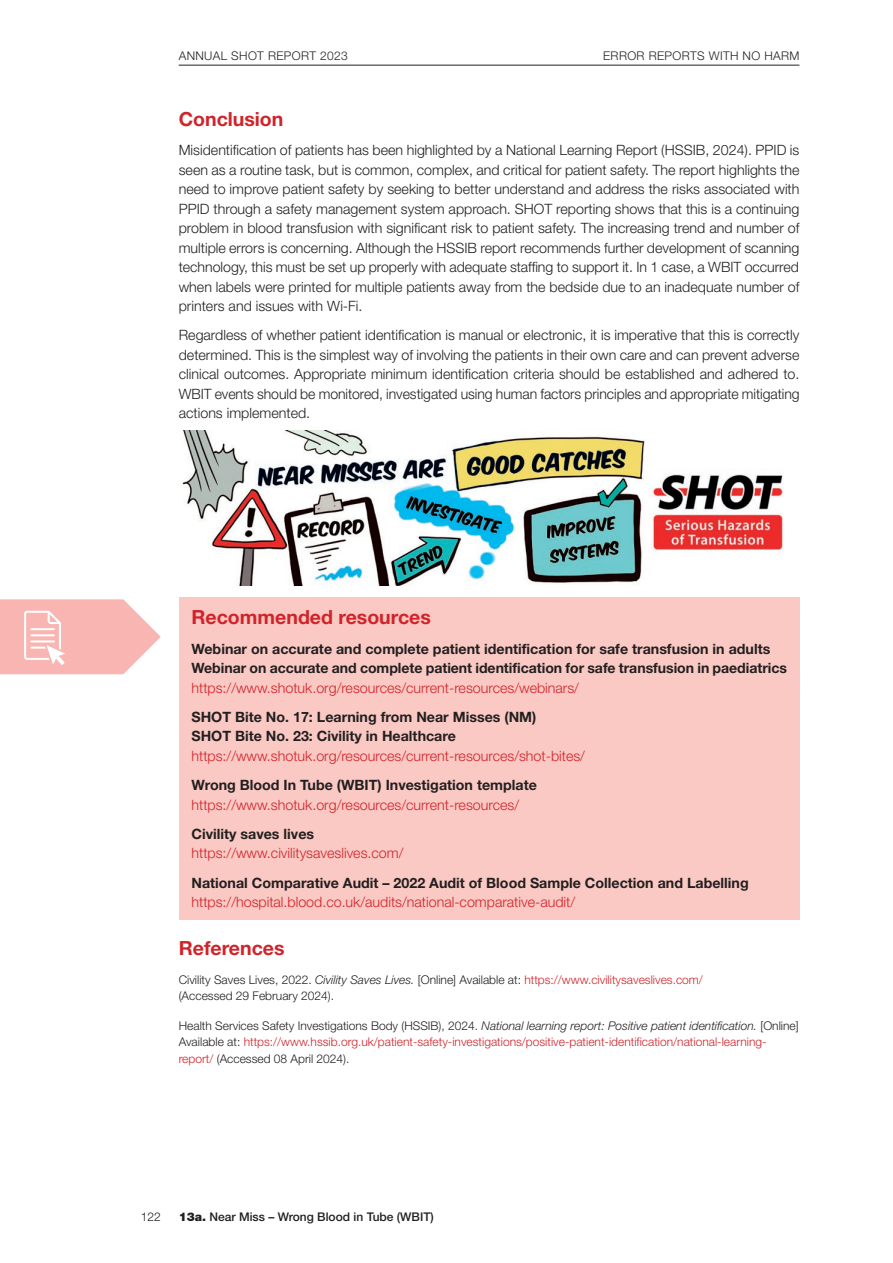
<style>
.page{position:relative;width:893px;height:1263px;background:#fff}
.page>*{position:absolute;margin:0;border:0;box-sizing:border-box;transform-origin:0 0}
.t1{font:700 19.5px "Helvetica Neue LT Std";color:#d1232a}
.t2{font:300 14.25px/19.5px "Helvetica Neue LT Std";color:#231f20;text-align:justify}
.t3{font:700 14.25px/19.5px "Helvetica Neue LT Std";color:#231f20}
.t4{font:300 14.25px "Helvetica Neue LT Std";color:#d1232a}
.t5{font:300 12px/16.5px "Helvetica Neue LT Std";color:#d1232a}
.t6{font:300 12px/16.5px "Helvetica Neue LT Std";color:#231f20}
.t7{font:300 12px "Helvetica Neue LT Std";letter-spacing:.03em;color:#231f20}
.t8{font:500 12px "Helvetica Neue LT Std";color:#231f20}
.s1{font-style:italic}
.s2{color:#d1232a}
.s3{color:#231f20}
.s4{font-style:italic;color:#231f20}
.s5{font-weight:900}
</style>
<div class="page">
<hr style="left:179px;top:65px;width:620px;height:1px;background:#231f20">
<img style="left:182px;top:431px;width:602px;height:155px">
<div style="left:179px;top:598px;width:620px;height:322px;background:#fac9c4"></div>
<svg style="left:0;top:599px;width:161px;height:75px"></svg>
<p class="t7" style="left:179px;top:48px;width:171px">ANNUAL SHOT REPORT 2023</p>
<p class="t7" style="left:603px;top:48px;width:198px">ERROR REPORTS WITH NO HARM</p>
<h1 class="t1" style="left:179px;top:107px;width:106px">Conclusion</h1>
<p class="t2" style="left:179px;top:140px;width:622px">Misidentification of patients has been highlighted by a National Learning Report (HSSIB, 2024). PPID is seen as a routine task, but is common, complex, and critical for patient safety. The report highlights the need to improve patient safety by seeking to better understand and address the risks associated with PPID through a safety management system approach. SHOT reporting shows that this is a continuing problem in blood transfusion with significant risk to patient safety. The increasing trend and number of multiple errors is concerning. Although the HSSIB report recommends further development of scanning technology, this must be set up properly with adequate staffing to support it. In 1 case, a WBIT occurred when labels were printed for multiple patients away from the bedside due to an inadequate number of printers and issues with Wi-Fi.</p>
<p class="t2" style="left:179px;top:325px;width:622px">Regardless of whether patient identification is manual or electronic, it is imperative that this is correctly determined. This is the simplest way of involving the patients in their own care and can prevent adverse clinical outcomes. Appropriate minimum identification criteria should be established and adhered to.<br>WBIT events should be monitored, investigated using human factors principles and appropriate mitigating actions implemented.</p>
<h1 class="t1" style="left:192px;top:605px;width:241px">Recommended resources</h1>
<p class="t3" style="left:192px;top:638px;width:597px">Webinar on accurate and complete patient identification for safe transfusion in adults<br>Webinar on accurate and complete patient identification for safe transfusion in paediatrics</p>
<p class="t4" style="left:192px;top:679px;width:389px">https://www.shotuk.org/resources/current-resources/webinars/</p>
<p class="t3" style="left:192px;top:707px;width:346px">SHOT Bite No. 17: Learning from Near Misses (NM)<br>SHOT Bite No. 23: Civility in Healthcare</p>
<p class="t4" style="left:192px;top:747px;width:395px">https://www.shotuk.org/resources/current-resources/shot-bites/</p>
<p class="t3" style="left:192px;top:775px;width:347px">Wrong Blood In Tube (WBIT) Investigation template</p>
<p class="t4" style="left:192px;top:796px;width:329px">https://www.shotuk.org/resources/current-resources/</p>
<p class="t3" style="left:192px;top:824px;width:124px">Civility saves lives</p>
<p class="t4" style="left:192px;top:844px;width:213px">https://www.civilitysaveslives.com/</p>
<p class="t3" style="left:192px;top:872px;width:559px">National Comparative Audit – 2022 Audit of Blood Sample Collection and Labelling</p>
<p class="t4" style="left:192px;top:893px;width:385px">https://hospital.blood.co.uk/audits/national-comparative-audit/</p>
<h1 class="t1" style="left:179px;top:936px;width:107px">References</h1>
<p class="t6" style="left:179px;top:971px;width:526px">Civility Saves Lives, 2022. <span class="s1">Civility Saves Lives.</span> [Online] Available at: <span class="s2">https://www.civilitysaveslives.com/ </span>(Accessed 29 February 2024).</p>
<p class="t5" style="left:179px;top:1017px;width:621px"><span class="s3">Health Services Safety Investigations Body (HSSIB), 2024.</span> <span class="s4">National learning report: Positive patient identification.</span> <span class="s3">[Online]<br>Available at:</span> https://www.hssib.org.uk/patient-safety-investigations/positive-patient-identification/national-learning&shy;report/ <span class="s3">(Accessed 08 April 2024).</span></p>
<p class="t6" style="left:141px;top:1208px;width:22px">122</p>
<p class="t8" style="left:179px;top:1209px;width:257px"><span class="s5">13a.</span> Near Miss – Wrong Blood in Tube (WBIT)</p>
</div>
